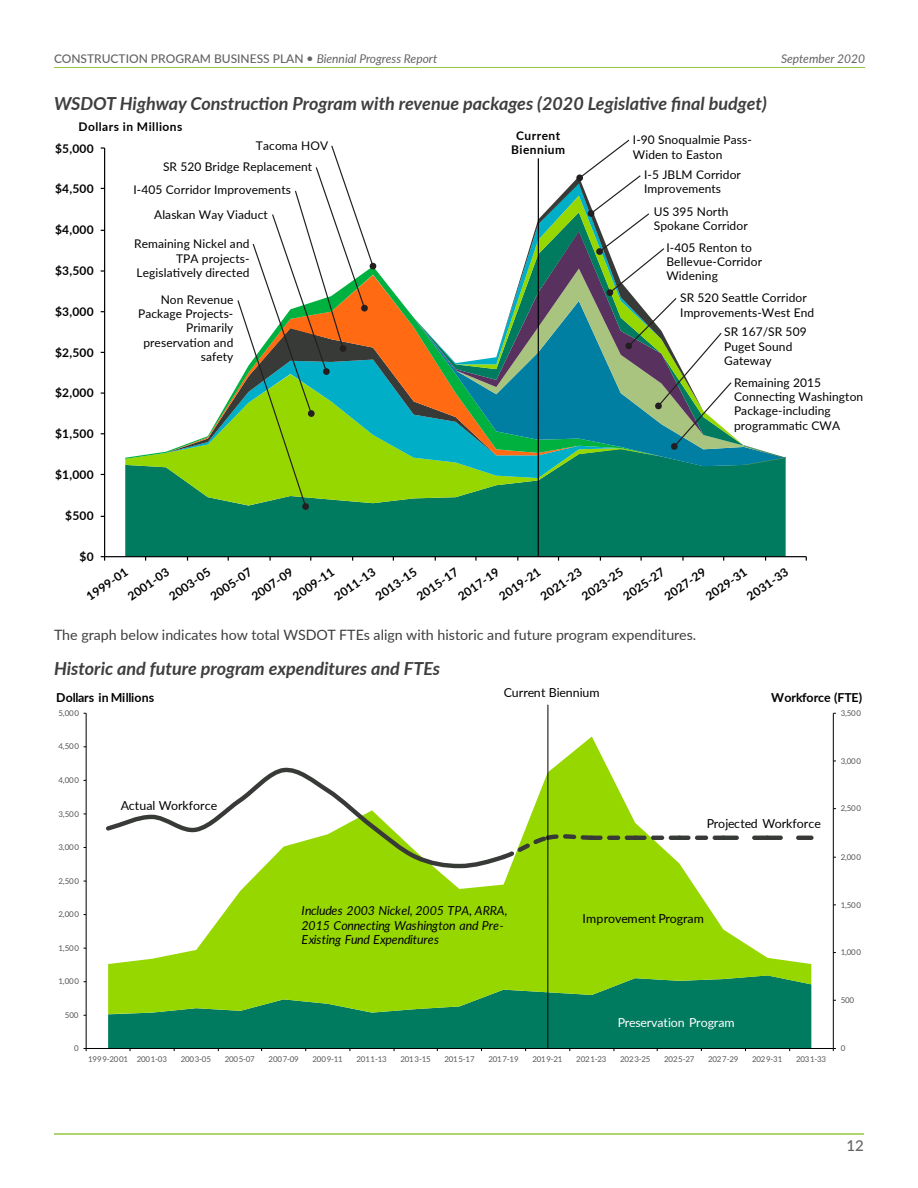
<style>
.page{position:relative;width:918px;height:1188px;background:#fff}
.page>*{position:absolute;margin:0;border:0;box-sizing:border-box;transform-origin:0 0}
.WSDOT-chart_head{font:italic 700 18px "Lato";color:#3e3e3f}
.t1{font:700 15.9px "Lato";letter-spacing:.01em;color:#000}
.t2{font:500 15px "Lato";color:#636366}
.WSDOT-text{font:14.25px "Lato";color:#3e3e3f}
.t3{font:italic 12.3px/14.5px "Lato";letter-spacing:-.01em;color:#000}
.t4{font:12.3px "Lato";letter-spacing:-.005em;color:#000}
.t5{font:700 12.3px "Lato";letter-spacing:-.005em;color:#000}
.t6{font:12.3px "Lato";letter-spacing:-.005em;color:#fff}
.t7{font:12px/14.4px "Lato";letter-spacing:.01em;color:#000}
.t8{font:700 12px/14.4px "Lato";letter-spacing:.04em;color:#000;text-align:center}
.t9{font:500 12px "Lato";color:#636366}
.t10{font:italic 12px "Lato";color:#636366}
.t11{font:7.95px "Lato";letter-spacing:-.025em;color:#595959}
.s1{font-weight:400;font-style:italic}
</style>
<div class="page">
<div style="left:108px;top:1014px;width:703px;height:34px;background:#007b5f"></div>
<svg style="left:108px;top:737px;width:703px;height:277px;fill:#97d700"></svg>
<hr style="left:833px;top:713px;width:1px;height:335px;background:#000">
<hr style="left:86px;top:713px;width:1px;height:335px;background:#000">
<hr style="left:86px;top:1048px;width:747px;height:1px;background:#000">
<hr style="left:589px;top:836px;width:14px;height:4px;background:#373a36;border-radius:2px">
<hr style="left:607px;top:836px;width:13px;height:4px;background:#373a36;border-radius:2px">
<hr style="left:625px;top:836px;width:13px;height:4px;background:#373a36;border-radius:2px">
<hr style="left:633px;top:836px;width:14px;height:4px;background:#373a36;border-radius:2px">
<hr style="left:651px;top:836px;width:13px;height:4px;background:#373a36;border-radius:2px">
<hr style="left:669px;top:836px;width:13px;height:4px;background:#373a36;border-radius:2px">
<hr style="left:677px;top:836px;width:14px;height:4px;background:#373a36;border-radius:2px">
<hr style="left:695px;top:836px;width:13px;height:4px;background:#373a36;border-radius:2px">
<hr style="left:713px;top:836px;width:13px;height:4px;background:#373a36;border-radius:2px">
<hr style="left:721px;top:836px;width:18px;height:4px;background:#373a36;border-radius:2px">
<hr style="left:752px;top:836px;width:18px;height:4px;background:#373a36;border-radius:2px">
<hr style="left:765px;top:836px;width:18px;height:4px;background:#373a36;border-radius:2px">
<hr style="left:796px;top:836px;width:18px;height:4px;background:#373a36;border-radius:2px">
<svg style="left:106px;top:764px;width:488px;height:106px"></svg>
<hr style="left:547px;top:705px;width:1px;height:343px;background:#000">
<div style="left:125px;top:505px;width:661px;height:51px;background:#007b5f"></div>
<svg style="left:125px;top:478px;width:661px;height:27px;background:#249149"></svg>
<svg style="left:125px;top:466px;width:661px;height:12px;background:#35a04a"></svg>
<svg style="left:125px;top:458px;width:661px;height:8px;background:#37a85e"></svg>
<svg style="left:125px;top:176px;width:661px;height:282px"></svg>
<hr style="left:104px;top:148px;width:1px;height:409px;background:#000">
<hr style="left:105px;top:556px;width:701px;height:1px;background:#000">
<hr style="left:538px;top:158px;width:1px;height:398px;background:#000">
<svg style="left:576px;top:139px;width:157px;height:311px"></svg>
<svg style="left:236px;top:145px;width:141px;height:365px"></svg>
<hr style="left:54px;top:67px;width:811px;height:1px;background:#96c93f">
<hr style="left:54px;top:1133px;width:810px;height:2px;background:#96c93f">
<p class="t9" style="left:54px;top:50px;width:385px">CONSTRUCTION PROGRAM BUSINESS PLAN • <span class="s1">Biennial Progress Report</span></p>
<p class="t10" style="left:781px;top:50px;width:86px">September 2020</p>
<h3 class="WSDOT-chart_head" style="left:54px;top:90px;width:714px">WSDOT Highway Construction Program with revenue packages (2020 Legislative final budget)</h3>
<p class="t8" style="left:79px;top:119px;width:105px">Dollars in Millions</p>
<p class="t8" style="left:511px;top:128px;width:55px">Current<br>Biennium</p>
<p class="t7" style="left:256px;top:138px;width:74px">Tacoma HOV</p>
<p class="t7" style="left:633px;top:132px;width:121px">I-90 Snoqualmie Pass-<br>Widen to Easton</p>
<p class="t7" style="left:644px;top:167px;width:98px">I-5 JBLM Corridor<br>Improvements</p>
<p class="t8" style="left:55px;top:140px;width:40px">$5,000</p>
<p class="t8" style="left:55px;top:181px;width:40px">$4,500</p>
<p class="t8" style="left:55px;top:222px;width:40px">$4,000</p>
<p class="t8" style="left:55px;top:263px;width:40px">$3,500</p>
<p class="t8" style="left:55px;top:304px;width:40px">$3,000</p>
<p class="t8" style="left:55px;top:344px;width:40px">$2,500</p>
<p class="t8" style="left:55px;top:385px;width:40px">$2,000</p>
<p class="t8" style="left:55px;top:426px;width:40px">$1,500</p>
<p class="t8" style="left:55px;top:467px;width:40px">$1,000</p>
<p class="t8" style="left:65px;top:508px;width:30px">$500</p>
<p class="t8" style="left:80px;top:549px;width:16px">$0</p>
<p class="t8" style="left:83px;top:591px;width:49px;rotate:-35deg">1999-01</p>
<p class="t8" style="left:125px;top:591px;width:49px;rotate:-35deg">2001-03</p>
<p class="t8" style="left:166px;top:591px;width:49px;rotate:-35deg">2003-05</p>
<p class="t8" style="left:207px;top:591px;width:49px;rotate:-35deg">2005-07</p>
<p class="t8" style="left:248px;top:591px;width:49px;rotate:-35deg">2007-09</p>
<p class="t8" style="left:290px;top:591px;width:49px;rotate:-35deg">2009-11</p>
<p class="t8" style="left:331px;top:591px;width:49px;rotate:-35deg">2011-13</p>
<p class="t8" style="left:372px;top:591px;width:49px;rotate:-35deg">2013-15</p>
<p class="t8" style="left:414px;top:591px;width:49px;rotate:-35deg">2015-17</p>
<p class="t8" style="left:455px;top:591px;width:49px;rotate:-35deg">2017-19</p>
<p class="t8" style="left:496px;top:591px;width:49px;rotate:-35deg">2019-21</p>
<p class="t8" style="left:537px;top:591px;width:49px;rotate:-35deg">2021-23</p>
<p class="t8" style="left:579px;top:591px;width:49px;rotate:-35deg">2023-25</p>
<p class="t8" style="left:620px;top:591px;width:49px;rotate:-35deg">2025-27</p>
<p class="t8" style="left:661px;top:591px;width:49px;rotate:-35deg">2027-29</p>
<p class="t8" style="left:702px;top:591px;width:49px;rotate:-35deg">2029-31</p>
<p class="t8" style="left:744px;top:591px;width:49px;rotate:-35deg">2031-33</p>
<p class="t7" style="left:133px;top:154px;width:180px;line-height:23.1px;text-indent:30px">SR 520 Bridge Replacement<br>I-405 Corridor Improvements</p>
<p class="t7" style="left:154px;top:207px;width:115px">Alaskan Way Viaduct</p>
<p class="t7" style="left:654px;top:203px;width:95px">US 395 North<br>Spokane Corridor</p>
<p class="t7" style="left:134px;top:236px;width:117px;text-align:right">Remaining Nickel and<br>TPA projects-<br>Legislatively directed</p>
<p class="t7" style="left:666px;top:240px;width:97px">I-405 Renton to<br>Bellevue-Corridor<br>Widening</p>
<p class="t7" style="left:680px;top:290px;width:135px">SR 520 Seattle Corridor<br>Improvements-West End</p>
<p class="t7" style="left:724px;top:324px;width:84px">SR 167/SR 509<br>Puget Sound<br>Gateway</p>
<p class="t7" style="left:138px;top:292px;width:97px;text-align:right">Non Revenue<br>Package Projects-<br>Primarily preservation and safety</p>
<p class="t7" style="left:734px;top:374px;width:131px">Remaining 2015<br>Connecting Washington<br>Package-including programmatic CWA</p>
<p class="t1" style="left:50px;top:615px;width:349px">Program Expenditures and Workforce Projection</p>
<p class="WSDOT-text" style="left:54px;top:625px;width:644px">The graph below indicates how total WSDOT FTEs align with historic and future program expenditures.</p>
<h3 class="WSDOT-chart_head" style="left:54px;top:655px;width:388px">Historic and future program expenditures and FTEs</h3>
<p class="t4" style="left:504px;top:684px;width:97px">Current Biennium</p>
<p class="t5" style="left:56px;top:688px;width:100px">Dollars in Millions</p>
<p class="t5" style="left:771px;top:688px;width:92px">Workforce (FTE)</p>
<p class="t11" style="left:59px;top:707px;width:22px">5,000</p>
<p class="t11" style="left:59px;top:741px;width:22px">4,500</p>
<p class="t11" style="left:59px;top:774px;width:22px">4,000</p>
<p class="t11" style="left:59px;top:808px;width:22px">3,500</p>
<p class="t11" style="left:59px;top:842px;width:22px">3,000</p>
<p class="t11" style="left:59px;top:875px;width:22px">2,500</p>
<p class="t11" style="left:59px;top:909px;width:22px">2,000</p>
<p class="t11" style="left:59px;top:942px;width:22px">1,500</p>
<p class="t11" style="left:59px;top:976px;width:22px">1,000</p>
<p class="t4" style="left:121px;top:796px;width:98px">Actual Workforce</p>
<p class="t3" style="left:302px;top:902px;width:207px">Includes 2003 Nickel, 2005 TPA, ARRA,<br>2015 Connecting Washington and Pre-<br>Existing Fund Expenditures</p>
<p class="t4" style="left:707px;top:815px;width:116px">Projected Workforce</p>
<p class="t4" style="left:583px;top:909px;width:123px">Improvement Program</p>
<p class="t11" style="left:65px;top:1009px;width:15px">500</p>
<p class="t11" style="left:74px;top:1043px;width:6px">0</p>
<p class="t6" style="left:618px;top:1013px;width:119px">Preservation Program</p>
<p class="t11" style="left:88px;top:1053px;width:80px">1999-2001 2001-03</p>
<p class="t11" style="left:181px;top:1053px;width:32px">2003-05</p>
<p class="t11" style="left:225px;top:1053px;width:32px">2005-07</p>
<p class="t11" style="left:269px;top:1053px;width:32px">2007-09</p>
<p class="t11" style="left:313px;top:1053px;width:32px">2009-11</p>
<p class="t11" style="left:357px;top:1053px;width:32px">2011-13</p>
<p class="t11" style="left:400px;top:1053px;width:32px">2013-15</p>
<p class="t11" style="left:444px;top:1053px;width:32px">2015-17</p>
<p class="t11" style="left:488px;top:1053px;width:32px">2017-19</p>
<p class="t11" style="left:532px;top:1053px;width:32px">2019-21</p>
<p class="t11" style="left:576px;top:1053px;width:32px">2021-23</p>
<p class="t11" style="left:620px;top:1053px;width:32px">2023-25</p>
<p class="t11" style="left:664px;top:1053px;width:32px">2025-27</p>
<p class="t11" style="left:708px;top:1053px;width:32px">2027-29</p>
<p class="t11" style="left:752px;top:1053px;width:32px">2029-31</p>
<p class="t11" style="left:796px;top:1053px;width:32px">2031-33</p>
<p class="t11" style="left:841px;top:707px;width:22px">3,500</p>
<p class="t11" style="left:841px;top:755px;width:22px">3,000</p>
<p class="t11" style="left:841px;top:803px;width:22px">2,500</p>
<p class="t11" style="left:841px;top:851px;width:22px">2,000</p>
<p class="t11" style="left:841px;top:899px;width:22px">1,500</p>
<p class="t11" style="left:841px;top:947px;width:22px">1,000</p>
<p class="t11" style="left:841px;top:994px;width:15px">500</p>
<p class="t11" style="left:841px;top:1043px;width:6px">0</p>
<p class="t2" style="left:847px;top:1135px;width:19px">12</p>
</div>
